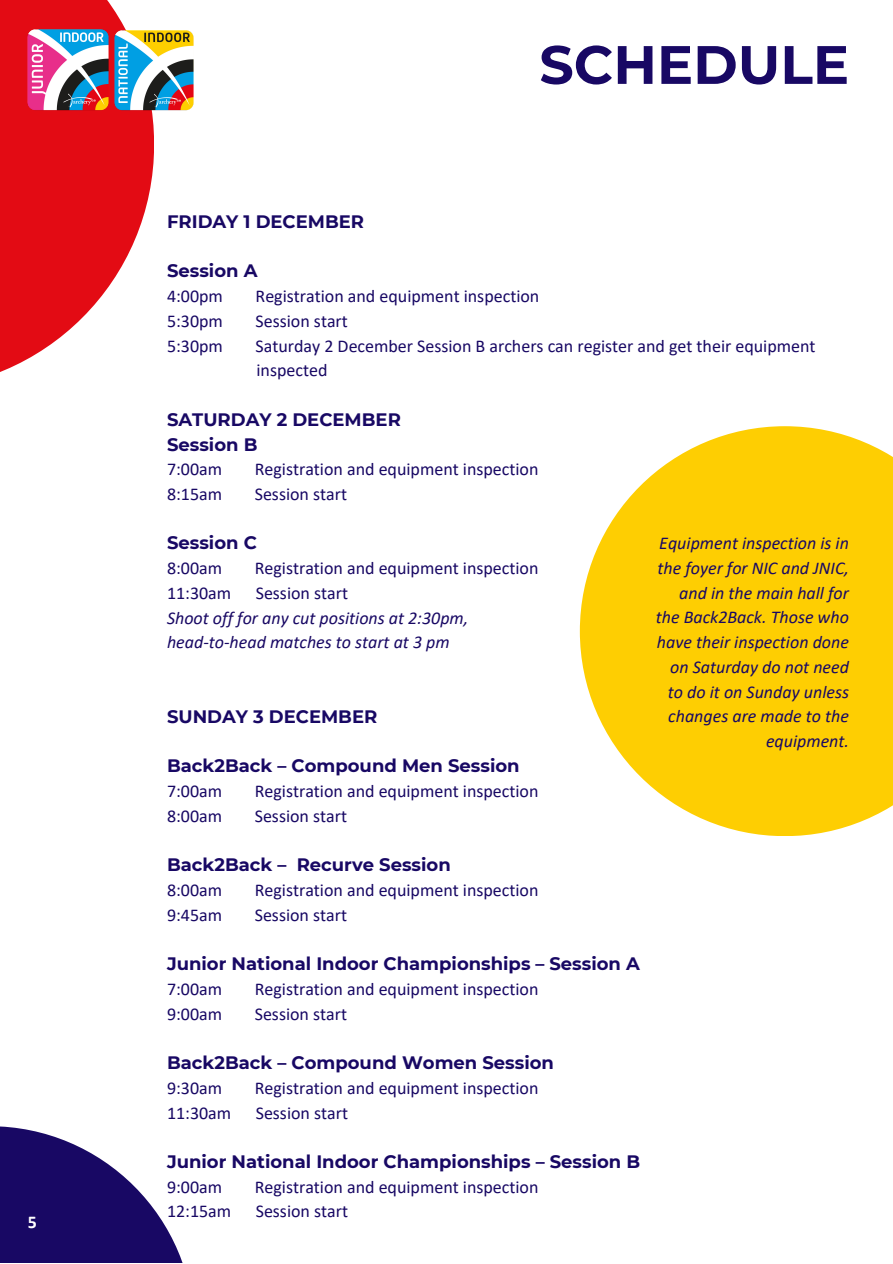
<style>
.page{position:relative;width:893px;height:1264px;background:#fff}
.page>*{position:absolute;margin:0;border:0;box-sizing:border-box;transform-origin:0 0}
.t1{font:700 54px "Montserrat";color:#180864}
.t2{font:18px "Calibri";color:#180864}
.t3{font:italic 18px/24.8px "Calibri";color:#180864;text-align:right}
.t4{font:700 18px "Montserrat";color:#180864}
.t5{font:700 18px "Calibri";color:#fff}
</style>
<div class="page">
<svg style="left:579px;top:426px;width:313px;height:410px;fill:#fece02"></svg>
<svg style="left:0;top:0;width:154px;height:372px;fill:#e30b14"></svg>
<img style="left:28px;top:30px;width:81px;height:81px">
<img style="left:115px;top:30px;width:79px;height:80px">
<svg style="left:0;top:1126px;width:183px;height:136px;fill:#180864"></svg>
<p class="t5" style="left:28px;top:1214px;width:11px">5</p>
<p class="t1" style="left:539px;top:32px;width:311px">SCHEDULE</p>
<p class="t4" style="left:167px;top:210px;width:199px">FRIDAY 1 DECEMBER</p>
<p class="t4" style="left:167px;top:260px;width:92px">Session A</p>
<p class="t2" style="left:167px;top:288px;width:57px">4:00pm</p>
<p class="t2" style="left:255px;top:288px;width:285px">Registration and equipment inspection</p>
<p class="t2" style="left:167px;top:313px;width:57px">5:30pm</p>
<p class="t2" style="left:255px;top:313px;width:94px">Session start</p>
<p class="t2" style="left:167px;top:338px;width:57px">5:30pm</p>
<p class="t2" style="left:255px;top:338px;width:561px">Saturday 2 December Session B archers can register and get their equipment</p>
<p class="t2" style="left:256px;top:363px;width:72px">inspected</p>
<p class="t4" style="left:167px;top:408px;width:235px">SATURDAY 2 DECEMBER</p>
<p class="t4" style="left:167px;top:433px;width:92px">Session B</p>
<p class="t2" style="left:167px;top:462px;width:57px">7:00am</p>
<p class="t2" style="left:255px;top:462px;width:285px">Registration and equipment inspection</p>
<p class="t2" style="left:167px;top:486px;width:57px">8:15am</p>
<p class="t2" style="left:255px;top:486px;width:94px">Session start</p>
<p class="t4" style="left:167px;top:532px;width:91px">Session C</p>
<p class="t2" style="left:167px;top:560px;width:57px">8:00am</p>
<p class="t2" style="left:255px;top:560px;width:285px">Registration and equipment inspection</p>
<p class="t2" style="left:167px;top:585px;width:66px">11:30am</p>
<p class="t2" style="left:256px;top:585px;width:94px">Session start</p>
<p class="t3" style="left:167px;top:607px;width:303px">Shoot off for any cut positions at 2:30pm,</p>
<p class="t3" style="left:167px;top:631px;width:284px">head-to-head matches to start at 3 pm</p>
<p class="t3" style="left:655px;top:532px;width:195px">Equipment inspection is in the foyer for NIC and JNIC, and in the main hall for the Back2Back. Those who have their inspection done on Saturday do not need to do it on Sunday unless changes are made to the equipment.</p>
<p class="t4" style="left:167px;top:705px;width:212px">SUNDAY 3 DECEMBER</p>
<p class="t4" style="left:167px;top:754px;width:354px">Back2Back – Compound Men Session</p>
<p class="t2" style="left:167px;top:783px;width:57px">7:00am</p>
<p class="t2" style="left:255px;top:783px;width:285px">Registration and equipment inspection</p>
<p class="t2" style="left:167px;top:808px;width:57px">8:00am</p>
<p class="t2" style="left:255px;top:808px;width:94px">Session start</p>
<p class="t4" style="left:167px;top:853px;width:285px">Back2Back – Recurve Session</p>
<p class="t2" style="left:167px;top:882px;width:57px">8:00am</p>
<p class="t2" style="left:255px;top:882px;width:285px">Registration and equipment inspection</p>
<p class="t2" style="left:167px;top:907px;width:57px">9:45am</p>
<p class="t2" style="left:255px;top:907px;width:94px">Session start</p>
<p class="t4" style="left:167px;top:952px;width:474px">Junior National Indoor Championships – Session A</p>
<p class="t2" style="left:167px;top:981px;width:57px">7:00am</p>
<p class="t2" style="left:255px;top:981px;width:285px">Registration and equipment inspection</p>
<p class="t2" style="left:167px;top:1006px;width:57px">9:00am</p>
<p class="t2" style="left:255px;top:1006px;width:94px">Session start</p>
<p class="t4" style="left:167px;top:1051px;width:388px">Back2Back – Compound Women Session</p>
<p class="t2" style="left:167px;top:1080px;width:57px">9:30am</p>
<p class="t2" style="left:255px;top:1080px;width:285px">Registration and equipment inspection</p>
<p class="t2" style="left:167px;top:1104px;width:66px">11:30am</p>
<p class="t2" style="left:256px;top:1104px;width:94px">Session start</p>
<p class="t4" style="left:167px;top:1150px;width:474px">Junior National Indoor Championships – Session B</p>
<p class="t2" style="left:167px;top:1179px;width:57px">9:00am</p>
<p class="t2" style="left:255px;top:1179px;width:285px">Registration and equipment inspection</p>
<p class="t2" style="left:167px;top:1203px;width:66px">12:15am</p>
<p class="t2" style="left:256px;top:1203px;width:94px">Session start</p>
</div>
